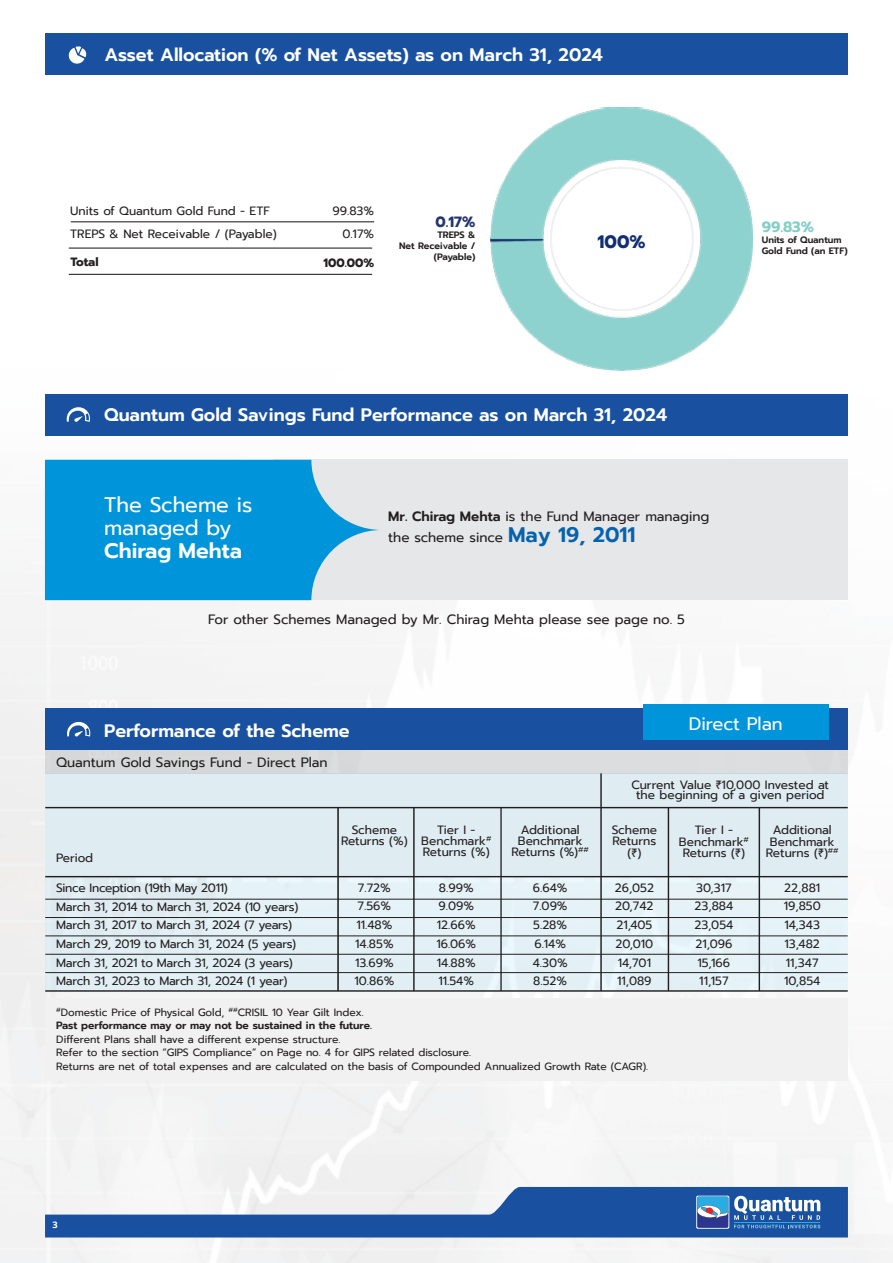
<style>
.page{position:relative;width:893px;height:1263px;background:#fff}
.page>*{position:absolute;margin:0;border:0;box-sizing:border-box;transform-origin:0 0}
.t1{font:21px/22.8px "Prompt";color:#fff}
.t2{font:600 21px "Prompt";color:#fff}
.t3{font:600 18px "Prompt";color:#fff}
.t4{font:18px "Prompt";color:#fff}
.t5{font:700 18px "Prompt";color:#132f71}
.t6{font:700 14.85px "Prompt";color:#86cfc7}
.t7{font:700 14.85px "Prompt";color:#24356e}
.t8{font:13.5px/21.3px "Prompt";color:#231f20}
.t9{font:12px/18.8px "Prompt";color:#231f20;text-align:center}
.t10{font:12px/18.8px "Prompt";letter-spacing:-.025em;color:#231f20}
.t11{font:700 12px "Prompt";color:#231f20}
.t12{font:10.5px/13.5px "Prompt";color:#231f20}
.t13{font:600 9.3px/11.1px "Prompt";color:#231f20;text-align:right}
.t14{font:600 9px "Prompt";color:#fff}
.s1{font-weight:600}
.s2{font-weight:600;font-size:21px;color:#0562af}
</style>
<div class="page">
<img style="left:0;top:33px;width:893px;height:1230px">
<hr style="left:71px;top:221px;width:303px;height:1px;background:#231f20">
<hr style="left:69px;top:248px;width:303px;height:1px;background:#231f20">
<hr style="left:69px;top:274px;width:303px;height:1px;background:#231f20">
<div style="left:45px;top:750px;width:803px;height:24px;background:#dcddde"></div>
<div style="left:45px;top:774px;width:803px;height:217px;background:#dfecf2"></div>
<div style="left:45px;top:709px;width:803px;height:41px;background:#1951a0"></div>
<hr style="left:45px;top:807px;width:803px;height:1px;background:#231f20">
<div style="left:45px;top:999px;width:803px;height:82px;background:#f1f1f2"></div>
<hr style="left:45px;top:876px;width:803px;height:1px;background:#231f20">
<hr style="left:600px;top:773px;width:2px;height:218px;background:#231f20">
<hr style="left:500px;top:808px;width:2px;height:183px;background:#231f20">
<hr style="left:668px;top:808px;width:1px;height:183px;background:#231f20">
<hr style="left:759px;top:808px;width:1px;height:183px;background:#231f20">
<hr style="left:413px;top:808px;width:2px;height:183px;background:#231f20">
<hr style="left:337px;top:808px;width:2px;height:183px;background:#231f20">
<hr style="left:45px;top:899px;width:803px;height:1px;background:#231f20">
<hr style="left:45px;top:917px;width:803px;height:1px;background:#231f20">
<hr style="left:45px;top:935px;width:803px;height:1px;background:#231f20">
<hr style="left:45px;top:954px;width:803px;height:1px;background:#231f20">
<hr style="left:45px;top:972px;width:803px;height:1px;background:#231f20">
<hr style="left:45px;top:990px;width:803px;height:2px;background:#231f20">
<svg style="left:67px;top:721px;width:24px;height:16px"></svg>
<div style="left:643px;top:705px;width:185px;height:35px;background:#0095da"></div>
<img style="left:490px;top:108px;width:263px;height:262px">
<div style="left:585px;top:201px;width:73px;height:73px;background:#fff;border-radius:50%"></div>
<div style="left:45px;top:34px;width:803px;height:41px;background:#1951a0"></div>
<svg style="left:69px;top:46px;width:17px;height:18px"></svg>
<div style="left:273px;top:460px;width:574px;height:140px;background:#e6e7e8"></div>
<div style="left:45px;top:394px;width:802px;height:41px;background:#1951a0"></div>
<svg style="left:67px;top:407px;width:23px;height:15px"></svg>
<svg style="left:45px;top:460px;width:335px;height:140px;fill:#0095da"></svg>
<svg style="left:45px;top:1187px;width:803px;height:50px"></svg>
<h2 class="t3" style="left:104px;top:41px;width:500px">Asset Allocation (% of Net Assets) as on March 31, 2024</h2>
<p class="t9" style="left:70px;top:199px;width:208px;line-height:23.2px;text-align:left">Units of Quantum Gold Fund - ETF<br>TREPS &amp; Net Receivable / (Payable)</p>
<p class="t11" style="left:71px;top:253px;width:30px">Total</p>
<p class="t9" style="left:333px;top:199px;width:43px;line-height:23.2px;text-align:right">99.83%<br>0.17%</p>
<p class="t11" style="left:323px;top:254px;width:52px">100.00%</p>
<p class="t7" style="left:435px;top:210px;width:41px">0.17%</p>
<p class="t13" style="left:399px;top:229px;width:78px">TREPS &amp;<br>Net Receivable / (Payable)</p>
<h2 class="t5" style="left:597px;top:228px;width:50px">100%</h2>
<p class="t6" style="left:762px;top:216px;width:54px">99.83%</p>
<p class="t13" style="left:762px;top:235px;width:87px;text-align:left">Units of Quantum<br>Gold Fund (an ETF)</p>
<h2 class="t3" style="left:104px;top:401px;width:564px">Quantum Gold Savings Fund Performance as on March 31, 2024</h2>
<h1 class="t1" style="left:104px;top:493px;width:150px">The Scheme is managed by</h1>
<h1 class="t2" style="left:104px;top:535px;width:139px">Chirag Mehta</h1>
<p class="t8" style="left:388px;top:506px;width:323px"><span class="s1">Mr. Chirag Mehta</span> is the Fund Manager managing the scheme since <span class="s2">May 19, 2011</span></p>
<p class="t8" style="left:208px;top:609px;width:478px">For other Schemes Managed by Mr. Chirag Mehta please see page no. 5</p>
<h2 class="t3" style="left:104px;top:718px;width:247px">Performance of the Scheme</h2>
<p class="t8" style="left:56px;top:751px;width:273px">Quantum Gold Savings Fund - Direct Plan</p>
<h2 class="t4" style="left:689px;top:711px;width:96px">Direct Plan</h2>
<p class="t9" style="left:631px;top:780px;width:199px;line-height:10.2px">Current Value ₹10,000 Invested at the beginning of a given period</p>
<p class="t9" style="left:56px;top:849px;width:39px">Period</p>
<p class="t9" style="left:341px;top:825px;width:68px;line-height:11.1px">Scheme<br>Returns (%)</p>
<p class="t9" style="left:511px;top:825px;width:79px;line-height:10.8px">Additional<br>Benchmark<br>Returns (%)<sup>##</sup></p>
<p class="t9" style="left:612px;top:825px;width:47px;line-height:11.1px">Scheme<br>Returns (₹)</p>
<p class="t9" style="left:679px;top:825px;width:72px;line-height:11.1px">Tier I -<br>Benchmark<sup>#<br></sup>Returns (₹)</p>
<p class="t9" style="left:766px;top:825px;width:74px;line-height:11.1px">Additional<br>Benchmark<br>Returns (₹)<sup>##</sup></p>
<p class="t9" style="left:421px;top:825px;width:72px;line-height:10.8px">Tier I -<br>Benchmark<sup>#<br></sup>Returns (%)</p>
<p class="t10" style="left:56px;top:878px;width:244px">Since Inception (19th May 2011)<br>March 31, 2014 to March 31, 2024 (10 years)<br>March 31, 2017 to March 31, 2024 (7 years)<br>March 29, 2019 to March 31, 2024 (5 years)<br>March 31, 2021 to March 31, 2024 (3 years)<br>March 31, 2023 to March 31, 2024 (1 year)</p>
<p class="t9" style="left:354px;top:878px;width:41px;text-align:left">7.72%<br>7.56%<br>11.48%<br>14.85%<br>13.69%<br>10.86%</p>
<p class="t9" style="left:533px;top:878px;width:37px;text-align:left">6.64%<br>7.09%<br>5.28%<br>6.14%<br>4.30%<br>8.52%</p>
<p class="t9" style="left:615px;top:878px;width:41px;text-align:left">26,052<br>20,742<br>21,405<br>20,010<br>14,701<br>11,089</p>
<p class="t9" style="left:694px;top:878px;width:40px">30,317<br>23,884<br>23,054<br>21,096<br>15,166<br>11,157</p>
<p class="t9" style="left:784px;top:878px;width:39px;text-align:left">22,881<br>19,850<br>14,343<br>13,482<br>11,347<br>10,854</p>
<p class="t9" style="left:436px;top:878px;width:41px;text-align:left">8.99%<br>9.09%<br>12.66%<br>16.06%<br>14.88%<br>11.54%</p>
<p class="t12" style="left:56px;top:1005px;width:317px"><sup>#</sup>Domestic Price of Physical Gold, <sup>##</sup>CRISIL 10 Year Gilt Index.<br><span class="s1">Past performance may or may not be sustained in the future.</span></p>
<p class="t12" style="left:56px;top:1032px;width:593px">Different Plans shall have a different expense structure.<br>Refer to the section “GIPS Compliance” on Page no. 4 for GIPS related disclosure.<br>Returns are net of total expenses and are calculated on the basis of Compounded Annualized Growth Rate (CAGR).</p>
<p class="t14" style="left:53px;top:1218px;width:7px">3</p>
</div>
